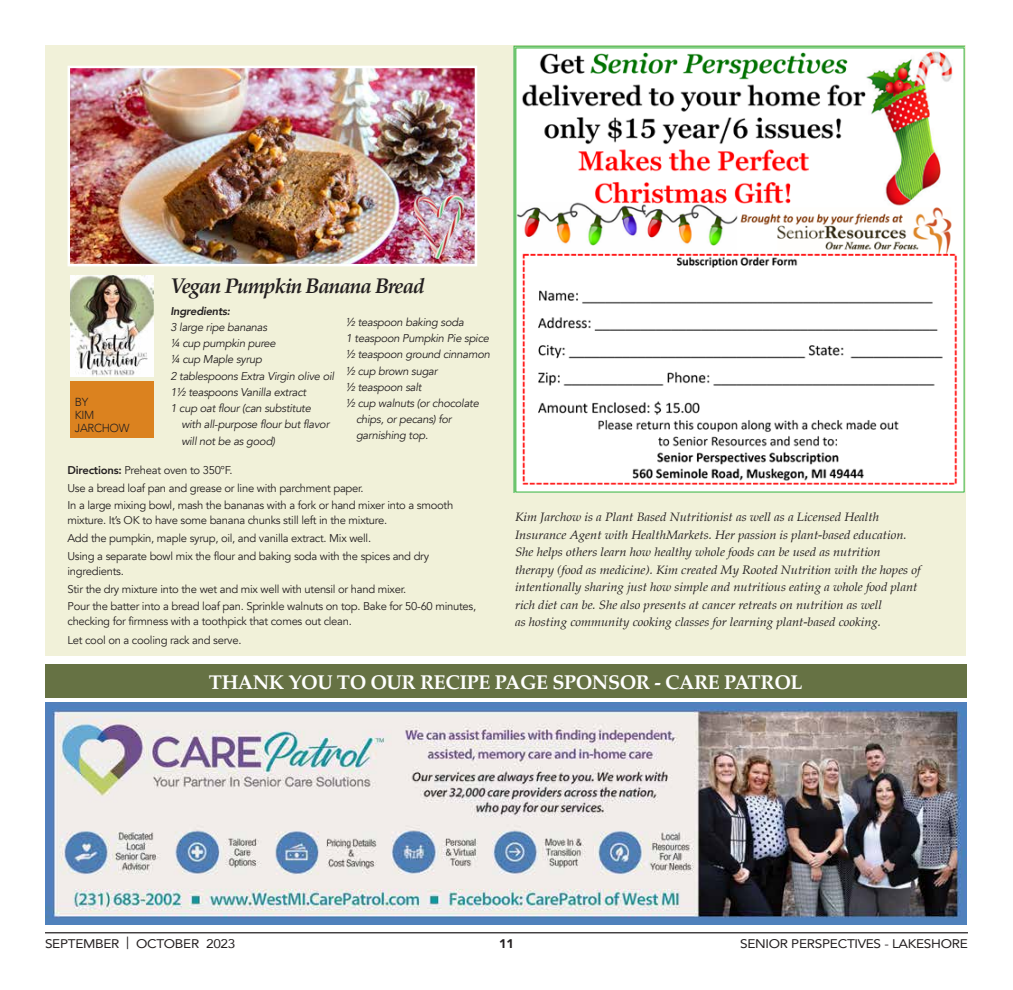
<style>
.page{position:relative;width:1013px;height:990px;background:#fff}
.page>*{position:absolute;margin:0;border:0;box-sizing:border-box;transform-origin:0 0}
.t1{font:italic 700 21.12px "Palatino";letter-spacing:-.05em;color:#231f20}
.t2{font:700 20px "Palatino";letter-spacing:-.02em;color:#fff}
.t3{font:12.5px "Avenir";letter-spacing:-.02em;color:#231f20;scale:1.09 1}
.t4{font:900 12.5px "Avenir";color:#231f20}
.t5{font:italic 12.25px/17.5px "Palatino";letter-spacing:-.005em;color:#231f20;scale:1.06 1}
.t6{font:300 11.62px/13.1px "Avenir";letter-spacing:-.03em;color:#231f20}
.t7{font:11.25px/17.8px "Avenir";letter-spacing:-.025em;color:#231f20}
.t8{font:italic 11.25px/16.2px "Avenir";letter-spacing:-.025em;color:#231f20}
.t9{font:italic 800 11.25px "Avenir";letter-spacing:-.025em;color:#231f20}
.s1{font-weight:800}
</style>
<div class="page">
<hr style="left:45px;top:932px;width:923px;height:1px;background:#231f20">
<div style="left:45px;top:45px;width:920px;height:610px;background:#f1f1d9"></div>
<img style="left:45px;top:702px;width:921px;height:223px">
<div style="left:45px;top:664px;width:921px;height:34px;background:#667244"></div>
<img style="left:71px;top:69px;width:403px;height:194px">
<div style="left:68px;top:66px;width:409px;height:200px;border:2px solid #fff"></div>
<img style="left:70px;top:275px;width:83px;height:102px">
<div style="left:70px;top:381px;width:83px;height:57px;background:#db821f"></div>
<img style="left:513px;top:46px;width:451px;height:447px">
<img style="left:410px;top:192px;width:59px;height:70px">
<h1 class="t1" style="left:170px;top:268px;width:256px">Vegan Pumpkin Banana Bread</h1>
<p class="t9" style="left:170px;top:304px;width:61px">Ingredients:</p>
<p class="t8" style="left:170px;top:319px;width:165px">3 large ripe bananas<br>¼ cup pumpkin puree<br>¼ cup Maple syrup<br>2 tablespoons Extra Virgin olive oil<br>1½ teaspoons Vanilla extract<br>1 cup oat flour (can substitute</p>
<p class="t8" style="left:181px;top:417px;width:150px">with all-purpose flour but flavor will not be as good)</p>
<p class="t7" style="left:68px;top:462px;width:387px"><span class="s1">Directions:</span> Preheat oven to 350°F.<br>Use a bread loaf pan and grease or line with parchment paper.<br>In a large mixing bowl, mash the bananas with a fork or hand mixer into a smooth</p>
<p class="t7" style="left:68px;top:512px;width:363px">mixture. It’s OK to have some banana chunks still left in the mixture.<br>Add the pumpkin, maple syrup, oil, and vanilla extract. Mix well.<br>Using a separate bowl mix the flour and baking soda with the spices and dry</p>
<p class="t7" style="left:68px;top:562px;width:410px">ingredients.<br>Stir the dry mixture into the wet and mix well with utensil or hand mixer.<br>Pour the batter into a bread loaf pan. Sprinkle walnuts on top. Bake for 50-60 minutes,</p>
<p class="t7" style="left:68px;top:612px;width:286px;line-height:19px">checking for firmness with a toothpick that comes out clean.<br>Let cool on a cooling rack and serve.</p>
<p class="t8" style="left:346px;top:314px;width:120px">½ teaspoon baking soda</p>
<p class="t8" style="left:346px;top:330px;width:145px">1 teaspoon Pumpkin Pie spice</p>
<p class="t8" style="left:346px;top:346px;width:146px">½ teaspoon ground cinnamon</p>
<p class="t8" style="left:346px;top:363px;width:93px">½ cup brown sugar</p>
<p class="t8" style="left:346px;top:379px;width:77px">½ teaspoon salt</p>
<p class="t8" style="left:346px;top:395px;width:135px">½ cup walnuts (or chocolate</p>
<p class="t8" style="left:356px;top:411px;width:97px">chips, or pecans) for</p>
<p class="t8" style="left:356px;top:428px;width:74px">garnishing top.</p>
<p class="t6" style="left:75px;top:396px;width:56px">BY<br>KIM<br>JARCHOW</p>
<p class="t5" style="left:515px;top:508px;width:384px">Kim Jarchow is a Plant Based Nutritionist as well as a Licensed Health Insurance Agent with HealthMarkets. Her passion is plant-based education.<br>She helps others learn how healthy whole foods can be used as nutrition therapy (food as medicine). Kim created My Rooted Nutrition with the hopes of intentionally sharing just how simple and nutritious eating a whole food plant rich diet can be. She also presents at cancer retreats on nutrition as well<br>as hosting community cooking classes for learning plant-based cooking.</p>
<h2 class="t2" style="left:209px;top:665px;width:595px">THANK YOU TO OUR RECIPE PAGE SPONSOR - CARE PATROL</h2>
<p class="t3" style="left:45px;top:933px;width:176px">SEPTEMBER | OCTOBER 2023</p>
<p class="t4" style="left:499px;top:933px;width:16px">11</p>
<p class="t3" style="left:740px;top:933px;width:210px">SENIOR PERSPECTIVES - LAKESHORE</p>
</div>
